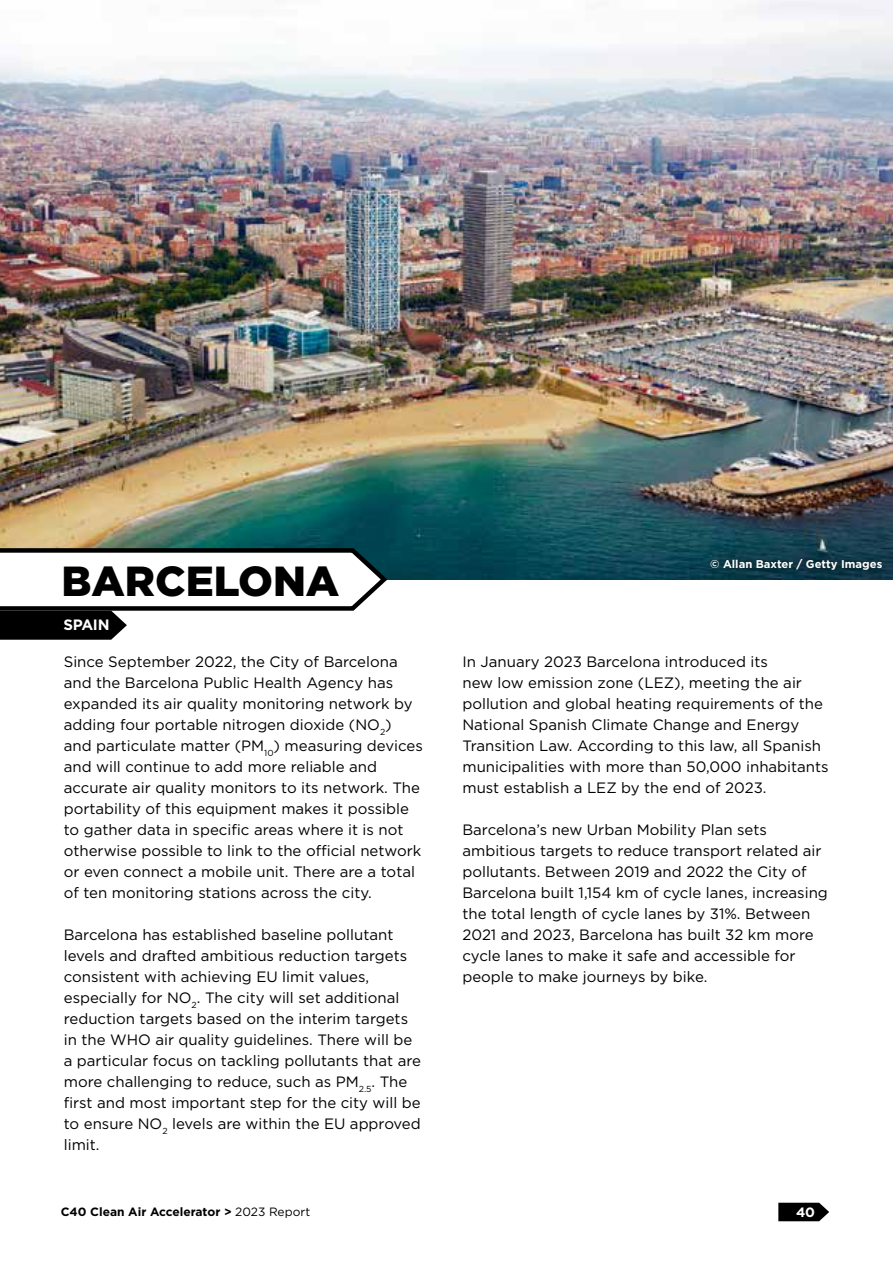
<style>
.page{position:relative;width:893px;height:1263px;background:#fff}
.page>*{position:absolute;margin:0;border:0;box-sizing:border-box;transform-origin:0 0}
.t1{font:900 42px "Gotham";color:#000}
.t2{font:15px/21px "Gotham";color:#000}
.t3{font:700 15px "Gotham";letter-spacing:-.02em;color:#fff}
.t4{font:700 13.5px "Gotham";color:#fff}
.t5{font:700 12px "Gotham";color:#000}
.t6{font:700 11.25px "Gotham";color:#fff}
.s1{font-weight:400}
</style>
<div class="page">
<img style="left:0;top:0;width:893px;height:579px">
<div style="left:703px;top:552px;width:186px;height:26px;background:#000;opacity:.75"></div>
<svg style="left:0;top:546px;width:390px;height:94px"></svg>
<svg style="left:778px;top:1203px;width:51px;height:18px"></svg>
<h1 class="t1" style="left:61px;top:552px;width:279px">BARCELONA</h1>
<p class="t3" style="left:63px;top:616px;width:48px">SPAIN</p>
<p class="t2" style="left:64px;top:651px;width:361px">Since September 2022, the City of Barcelona and the Barcelona Public Health Agency has expanded its air quality monitoring network by adding four portable nitrogen dioxide (NO<sub>2</sub>) and particulate matter (PM<sub>10</sub>) measuring devices and will continue to add more reliable and accurate air quality monitors to its network. The portability of this equipment makes it possible to gather data in specific areas where it is not otherwise possible to link to the official network or even connect a mobile unit. There are a total of ten monitoring stations across the city.</p>
<p class="t2" style="left:64px;top:924px;width:359px">Barcelona has established baseline pollutant levels and drafted ambitious reduction targets consistent with achieving EU limit values, especially for NO<sub>2</sub>. The city will set additional reduction targets based on the interim targets in the WHO air quality guidelines. There will be a particular focus on tackling pollutants that are more challenging to reduce, such as PM<sub>2.5</sub>. The first and most important step for the city will be to ensure NO<sub>2</sub> levels are within the EU approved limit.</p>
<p class="t6" style="left:710px;top:557px;width:174px">© Allan Baxter / Getty Images</p>
<p class="t2" style="left:462px;top:651px;width:368px">In January 2023 Barcelona introduced its<br>new low emission zone (LEZ), meeting the air pollution and global heating requirements of the National Spanish Climate Change and Energy Transition Law. According to this law, all Spanish municipalities with more than 50,000 inhabitants must establish a LEZ by the end of 2023.</p>
<p class="t2" style="left:462px;top:819px;width:367px">Barcelona’s new Urban Mobility Plan sets ambitious targets to reduce transport related air pollutants. Between 2019 and 2022 the City of Barcelona built 1,154 km of cycle lanes, increasing the total length of cycle lanes by 31%. Between 2021 and 2023, Barcelona has built 32 km more cycle lanes to make it safe and accessible for people to make journeys by bike.</p>
<p class="t5" style="left:61px;top:1205px;width:251px">C40 Clean Air Accelerator &gt; <span class="s1">2023 Report</span></p>
<p class="t4" style="left:796px;top:1204px;width:20px">40</p>
</div>
